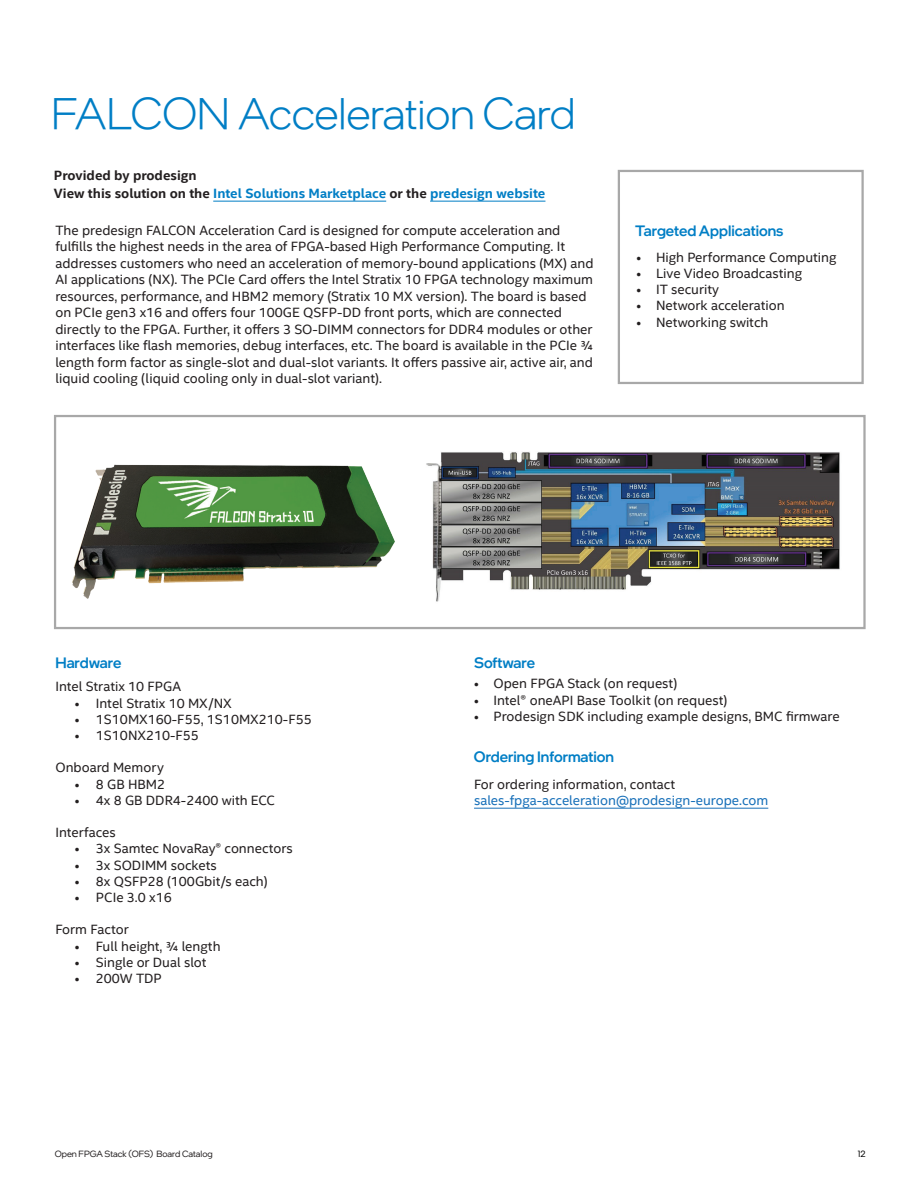
<style>
.page{position:relative;width:918px;height:1188px;background:#fff}
.page>*{position:absolute;margin:0;border:0;box-sizing:border-box;transform-origin:0 0}
.t1{font:300 45px "Intel One Display";letter-spacing:-.01em;color:#007ec5}
.t2{font:500 15px "Intel One Display";color:#007ec5}
.t3{font:13.5px/16.5px "Intel Clear";color:#231f20}
.t4{font:700 13.5px/18px "Intel Clear";color:#231f20}
.t5{font:13.5px "Intel Clear";color:#1870b9}
.t6{font:9px "Intel One Display";color:#231f20}
.t7{font:9px "Intel One Display";color:#000}
.s1{color:#007ec5}
</style>
<div class="page">
<div style="left:618px;top:170px;width:246px;height:214px;border:2px solid #a8a8a8"></div>
<hr style="left:213px;top:201px;width:173px;height:1px;background:#007ec5">
<hr style="left:430px;top:201px;width:115px;height:1px;background:#007ec5">
<div style="left:54px;top:415px;width:812px;height:214px;border:2px solid #a8a8a8"></div>
<hr style="left:474px;top:808px;width:294px;height:1px;background:#1870b9">
<img style="left:72px;top:464px;width:323px;height:135px">
<img style="left:426px;top:452px;width:414px;height:150px">
<h1 class="t1" style="left:51px;top:86px;width:526px">FALCON Acceleration Card</h1>
<p class="t4" style="left:54px;top:166px;width:493px">Provided by prodesign<br>View this solution on the <span class="s1">Intel Solutions Marketplace</span> or the <span class="s1">predesign website</span></p>
<p class="t3" style="left:55px;top:221px;width:540px">The predesign FALCON Acceleration Card is designed for compute acceleration and fulfills the highest needs in the area of FPGA-based High Performance Computing. It addresses customers who need an acceleration of memory-bound applications (MX) and AI applications (NX). The PCIe Card offers the Intel Stratix 10 FPGA technology maximum resources, performance, and HBM2 memory (Stratix 10 MX version). The board is based on PCIe gen3 x16 and offers four 100GE QSFP-DD front ports, which are connected directly to the FPGA. Further, it offers 3 SO-DIMM connectors for DDR4 modules or other interfaces like flash memories, debug interfaces, etc. The board is available in the PCIe ¾ length form factor as single-slot and dual-slot variants. It offers passive air, active air, and liquid cooling (liquid cooling only in dual-slot variant).</p>
<p class="t2" style="left:635px;top:221px;width:150px">Targeted Applications</p>
<p class="t3" style="left:637px;top:248px;width:202px">• High Performance Computing</p>
<p class="t3" style="left:637px;top:265px;width:167px">• Live Video Broadcasting</p>
<p class="t3" style="left:637px;top:281px;width:84px">• IT security</p>
<p class="t3" style="left:637px;top:297px;width:150px">• Network acceleration</p>
<p class="t3" style="left:637px;top:313px;width:133px">• Networking switch</p>
<p class="t2" style="left:55px;top:653px;width:67px">Hardware</p>
<p class="t2" style="left:474px;top:653px;width:63px">Software</p>
<p class="t3" style="left:55px;top:678px;width:127px">Intel Stratix 10 FPGA</p>
<p class="t3" style="left:75px;top:694px;width:158px">• Intel Stratix 10 MX/NX</p>
<p class="t3" style="left:75px;top:710px;width:238px">• 1S10MX160-F55, 1S10MX210-F55</p>
<p class="t3" style="left:75px;top:727px;width:126px">• 1S10NX210-F55</p>
<p class="t3" style="left:55px;top:759px;width:110px">Onboard Memory</p>
<p class="t3" style="left:75px;top:775px;width:92px">• 8 GB HBM2</p>
<p class="t3" style="left:75px;top:791px;width:202px">• 4x 8 GB DDR4-2400 with ECC</p>
<p class="t3" style="left:55px;top:824px;width:62px">Interfaces</p>
<p class="t3" style="left:75px;top:840px;width:219px">• 3x Samtec NovaRay® connectors</p>
<p class="t3" style="left:75px;top:856px;width:143px">• 3x SODIMM sockets</p>
<p class="t3" style="left:75px;top:872px;width:194px">• 8x QSFP28 (100Gbit/s each)</p>
<p class="t3" style="left:75px;top:889px;width:98px">• PCIe 3.0 x16</p>
<p class="t3" style="left:55px;top:921px;width:75px">Form Factor</p>
<p class="t3" style="left:75px;top:937px;width:147px">• Full height, ¾ length</p>
<p class="t3" style="left:75px;top:953px;width:133px">• Single or Dual slot</p>
<p class="t3" style="left:75px;top:970px;width:89px">• 200W TDP</p>
<p class="t3" style="left:474px;top:675px;width:205px">• Open FPGA Stack (on request)</p>
<p class="t3" style="left:474px;top:691px;width:255px">• Intel® oneAPI Base Toolkit (on request)</p>
<p class="t3" style="left:474px;top:707px;width:367px">• Prodesign SDK including example designs, BMC firmware</p>
<p class="t2" style="left:474px;top:747px;width:142px">Ordering Information</p>
<p class="t3" style="left:474px;top:776px;width:203px">For ordering information, contact</p>
<p class="t5" style="left:474px;top:791px;width:296px">sales-fpga-acceleration@prodesign-europe.com</p>
<p class="t6" style="left:55px;top:1149px;width:159px">Open FPGA Stack (OFS) Board Catalog</p>
<p class="t7" style="left:858px;top:1148px;width:9px">12</p>
</div>
